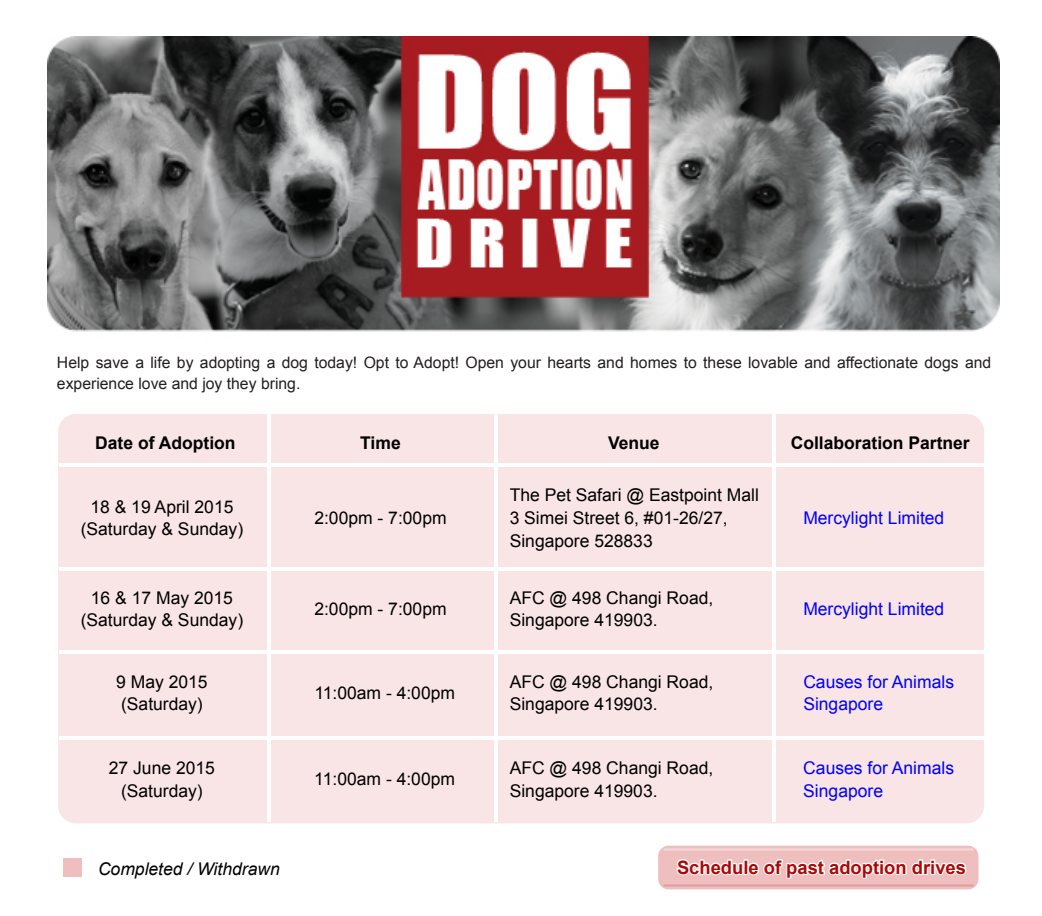
<style>
.page{position:relative;width:1042px;height:916px;background:#fff}
.page>*{position:absolute;margin:0;border:0;box-sizing:border-box;transform-origin:0 0}
.t1{font:700 18.38px "Arial";color:#aa0909}
.t2{font:17.5px/22.8px "Arial";color:#000}
.t3{font:17.5px/22.8px "Arial";color:#00f}
.t4{font:700 17.5px "Arial";color:#000}
.t5{font:italic 17.5px "Arial";color:#000}
.t6{font:15.75px/21px "Arial";color:#231f20}
</style>
<div class="page">
<div style="left:58px;top:414px;width:926px;height:409px;background:#f9e5e5;border-radius:18px"></div>
<hr style="left:59px;top:463px;width:925px;height:4px;background:#fff">
<svg style="left:59px;top:566px;width:925px;height:4px;fill:#fff"></svg>
<hr style="left:59px;top:650px;width:925px;height:3px;background:#fff">
<svg style="left:59px;top:735px;width:925px;height:4px;fill:#fff"></svg>
<hr style="left:267px;top:412px;width:3px;height:409px;background:#fff">
<hr style="left:494px;top:412px;width:4px;height:409px;background:#fff">
<hr style="left:772px;top:412px;width:4px;height:409px;background:#fff">
<img style="left:48px;top:36px;width:951px;height:296px">
<div style="left:63px;top:858px;width:19px;height:18px;background:#efbfbf"></div>
<div style="left:658px;top:845px;width:320px;height:44px;background:linear-gradient(to right,#efbfbf,#efbfbf);border-radius:10px"></div>
<svg style="left:675px;top:852px;width:293px;height:27px"></svg>
<hr style="left:663px;top:848px;width:311px;height:2px;background:#f9e8e8">
<hr style="left:663px;top:884px;width:311px;height:2px;background:#d18b8b">
<p class="t6" style="left:57px;top:352px;width:936px">Help save a life by adopting a dog today! Opt to Adopt! Open your hearts and homes to these lovable and affectionate dogs and experience love and joy they bring.</p>
<p class="t4" style="left:95px;top:431px;width:142px">Date of Adoption</p>
<p class="t4" style="left:360px;top:431px;width:42px">Time</p>
<p class="t4" style="left:608px;top:431px;width:53px">Venue</p>
<p class="t4" style="left:791px;top:431px;width:180px">Collaboration Partner</p>
<p class="t2" style="left:81px;top:495px;width:164px;text-align:center">18 &amp; 19 April 2015 (Saturday &amp; Sunday)</p>
<p class="t2" style="left:314px;top:506px;width:134px">2:00pm - 7:00pm</p>
<p class="t2" style="left:510px;top:484px;width:251px">The Pet Safari @ Eastpoint Mall<br>3 Simei Street 6, #01-26/27,<br>Singapore 528833</p>
<p class="t2" style="left:81px;top:586px;width:164px;text-align:center">16 &amp; 17 May 2015 (Saturday &amp; Sunday)</p>
<p class="t2" style="left:314px;top:597px;width:134px">2:00pm - 7:00pm</p>
<p class="t2" style="left:510px;top:586px;width:205px">AFC @ 498 Changi Road,<br>Singapore 419903.</p>
<p class="t3" style="left:803px;top:506px;width:142px">Mercylight Limited</p>
<p class="t3" style="left:803px;top:597px;width:142px">Mercylight Limited</p>
<p class="t2" style="left:116px;top:670px;width:93px">9 May 2015 (Saturday)</p>
<p class="t2" style="left:314px;top:681px;width:142px">11:00am - 4:00pm</p>
<p class="t2" style="left:510px;top:670px;width:205px">AFC @ 498 Changi Road,<br>Singapore 419903.</p>
<p class="t3" style="left:803px;top:670px;width:152px">Causes for Animals<br>Singapore</p>
<p class="t2" style="left:109px;top:756px;width:108px;text-align:center">27 June 2015 (Saturday)</p>
<p class="t2" style="left:314px;top:767px;width:142px">11:00am - 4:00pm</p>
<p class="t2" style="left:510px;top:756px;width:205px">AFC @ 498 Changi Road,<br>Singapore 419903.</p>
<p class="t3" style="left:803px;top:756px;width:152px">Causes for Animals<br>Singapore</p>
<p class="t5" style="left:98px;top:856px;width:183px">Completed / Withdrawn</p>
<p class="t1" style="left:677px;top:854px;width:290px">Schedule of past adoption drives</p>
</div>
